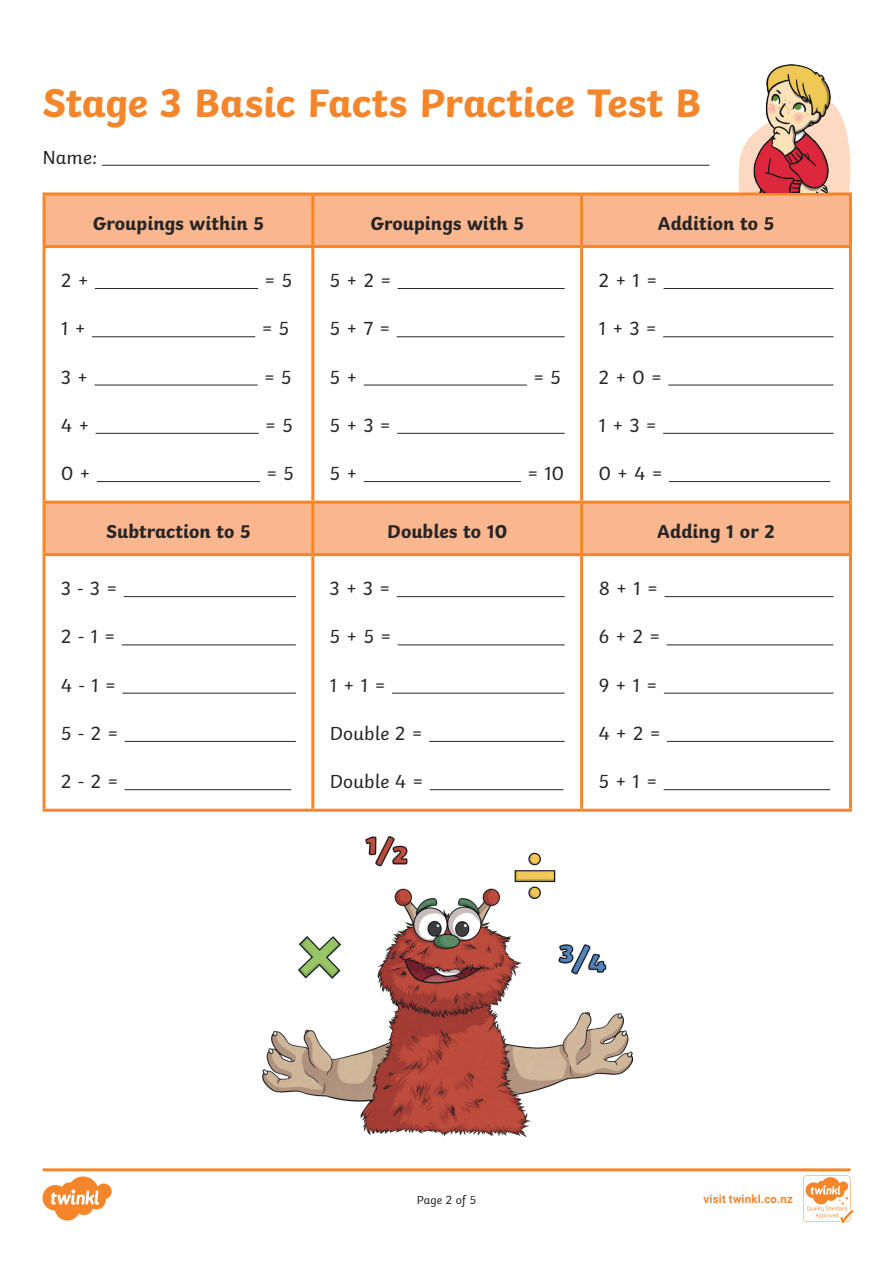
<style>
.page{position:relative;width:893px;height:1263px;background:#fff}
.page>*{position:absolute;margin:0;border:0;box-sizing:border-box;transform-origin:0 0}
.Heading_1{font:700 42px "Twinkl";letter-spacing:-.005em;color:#f5852a}
.KS2_Body_Copy{font:19.5px "Twinkl";color:#282526}
.KS2_Body_Copy-2{font:700 19.5px "Twinkl";color:#282526}
.Indented_Lettered_Bu{font:19.5px "Twinkl";color:#282526}
.t1{font:12px "Twinkl";letter-spacing:-.005em;color:#282526}
.Logo_URL_-_Colour{font:700 11.4px "Roboto";letter-spacing:.02em;color:#f5852a}
</style>
<div class="page">
<svg style="left:738px;top:103px;width:112px;height:89px"></svg>
<hr style="left:102px;top:165px;width:607px;height:1px;background:#282526">
<svg style="left:46px;top:195px;width:803px;height:358px"></svg>
<hr style="left:43px;top:192px;width:270px;height:3px;background:#f5852a">
<hr style="left:43px;top:195px;width:3px;height:50px;background:#f5852a">
<hr style="left:313px;top:192px;width:269px;height:3px;background:#f5852a">
<hr style="left:311px;top:195px;width:3px;height:50px;background:#f5852a">
<hr style="left:582px;top:192px;width:270px;height:3px;background:#f5852a">
<hr style="left:580px;top:195px;width:3px;height:50px;background:#f5852a">
<hr style="left:849px;top:195px;width:3px;height:50px;background:#f5852a">
<hr style="left:43px;top:245px;width:270px;height:3px;background:#f5852a">
<hr style="left:43px;top:248px;width:3px;height:253px;background:#f5852a">
<hr style="left:313px;top:245px;width:269px;height:3px;background:#f5852a">
<hr style="left:311px;top:248px;width:3px;height:253px;background:#f5852a">
<hr style="left:582px;top:245px;width:270px;height:3px;background:#f5852a">
<hr style="left:580px;top:248px;width:3px;height:253px;background:#f5852a">
<hr style="left:849px;top:248px;width:3px;height:253px;background:#f5852a">
<hr style="left:43px;top:501px;width:270px;height:3px;background:#f5852a">
<hr style="left:43px;top:504px;width:3px;height:49px;background:#f5852a">
<hr style="left:313px;top:501px;width:269px;height:3px;background:#f5852a">
<hr style="left:311px;top:504px;width:3px;height:49px;background:#f5852a">
<hr style="left:582px;top:501px;width:270px;height:3px;background:#f5852a">
<hr style="left:580px;top:504px;width:3px;height:49px;background:#f5852a">
<hr style="left:849px;top:504px;width:3px;height:49px;background:#f5852a">
<hr style="left:43px;top:553px;width:270px;height:3px;background:#f5852a">
<hr style="left:43px;top:556px;width:3px;height:253px;background:#f5852a">
<hr style="left:313px;top:553px;width:269px;height:3px;background:#f5852a">
<hr style="left:311px;top:556px;width:3px;height:253px;background:#f5852a">
<hr style="left:582px;top:553px;width:270px;height:3px;background:#f5852a">
<hr style="left:580px;top:556px;width:3px;height:253px;background:#f5852a">
<hr style="left:849px;top:556px;width:3px;height:253px;background:#f5852a">
<hr style="left:43px;top:809px;width:270px;height:3px;background:#f5852a">
<hr style="left:313px;top:809px;width:269px;height:3px;background:#f5852a">
<hr style="left:582px;top:809px;width:270px;height:3px;background:#f5852a">
<hr style="left:95px;top:288px;width:163px;height:1px;background:#282526">
<hr style="left:92px;top:336px;width:163px;height:1px;background:#282526">
<hr style="left:94px;top:385px;width:164px;height:1px;background:#282526">
<hr style="left:96px;top:433px;width:163px;height:1px;background:#282526">
<hr style="left:97px;top:481px;width:163px;height:1px;background:#282526">
<hr style="left:398px;top:288px;width:167px;height:1px;background:#282526">
<hr style="left:397px;top:336px;width:168px;height:1px;background:#282526">
<hr style="left:364px;top:385px;width:163px;height:1px;background:#282526">
<hr style="left:397px;top:433px;width:168px;height:1px;background:#282526">
<hr style="left:364px;top:481px;width:157px;height:1px;background:#282526">
<hr style="left:664px;top:288px;width:169px;height:1px;background:#282526">
<hr style="left:663px;top:336px;width:170px;height:1px;background:#282526">
<hr style="left:668px;top:385px;width:165px;height:1px;background:#282526">
<hr style="left:663px;top:433px;width:170px;height:1px;background:#282526">
<hr style="left:669px;top:481px;width:161px;height:1px;background:#282526">
<hr style="left:124px;top:596px;width:172px;height:1px;background:#282526">
<hr style="left:122px;top:644px;width:174px;height:1px;background:#282526">
<hr style="left:122px;top:693px;width:174px;height:1px;background:#282526">
<hr style="left:125px;top:741px;width:171px;height:1px;background:#282526">
<hr style="left:125px;top:789px;width:166px;height:1px;background:#282526">
<hr style="left:397px;top:596px;width:168px;height:1px;background:#282526">
<hr style="left:398px;top:644px;width:167px;height:1px;background:#282526">
<hr style="left:392px;top:693px;width:173px;height:1px;background:#282526">
<hr style="left:429px;top:741px;width:136px;height:1px;background:#282526">
<hr style="left:430px;top:789px;width:133px;height:1px;background:#282526">
<hr style="left:664px;top:596px;width:169px;height:1px;background:#282526">
<hr style="left:667px;top:644px;width:166px;height:1px;background:#282526">
<hr style="left:664px;top:693px;width:169px;height:1px;background:#282526">
<hr style="left:667px;top:741px;width:166px;height:1px;background:#282526">
<hr style="left:664px;top:789px;width:166px;height:1px;background:#282526">
<img style="left:262px;top:836px;width:370px;height:300px">
<svg style="left:43px;top:1168px;width:810px;height:55px"></svg>
<img style="left:739px;top:65px;width:93px;height:127px">
<p class="Heading_1" style="left:43px;top:68px;width:660px">Stage 3 Basic Facts Practice Test B</p>
<p class="Indented_Lettered_Bu" style="left:42px;top:142px;width:56px">Name:</p>
<p class="KS2_Body_Copy-2" style="left:93px;top:207px;width:173px">Groupings within 5</p>
<p class="KS2_Body_Copy-2" style="left:370px;top:207px;width:155px">Groupings with 5</p>
<p class="KS2_Body_Copy-2" style="left:658px;top:207px;width:118px">Addition to 5</p>
<p class="KS2_Body_Copy" style="left:61px;top:265px;width:29px">2 +</p>
<p class="KS2_Body_Copy" style="left:264px;top:265px;width:29px">= 5</p>
<p class="KS2_Body_Copy" style="left:61px;top:314px;width:26px">1 +</p>
<p class="KS2_Body_Copy" style="left:261px;top:314px;width:29px">= 5</p>
<p class="KS2_Body_Copy" style="left:61px;top:362px;width:29px">3 +</p>
<p class="KS2_Body_Copy" style="left:264px;top:362px;width:29px">= 5</p>
<p class="KS2_Body_Copy" style="left:61px;top:410px;width:30px">4 +</p>
<p class="KS2_Body_Copy" style="left:265px;top:410px;width:29px">= 5</p>
<p class="KS2_Body_Copy" style="left:61px;top:458px;width:31px">0 +</p>
<p class="KS2_Body_Copy" style="left:266px;top:458px;width:29px">= 5</p>
<p class="KS2_Body_Copy" style="left:330px;top:265px;width:63px">5 + 2 =</p>
<p class="KS2_Body_Copy" style="left:330px;top:314px;width:62px">5 + 7 =</p>
<p class="KS2_Body_Copy" style="left:330px;top:362px;width:29px">5 +</p>
<p class="KS2_Body_Copy" style="left:533px;top:362px;width:29px">= 5</p>
<p class="KS2_Body_Copy" style="left:330px;top:410px;width:63px">5 + 3 =</p>
<p class="KS2_Body_Copy" style="left:330px;top:458px;width:29px">5 +</p>
<p class="KS2_Body_Copy" style="left:527px;top:458px;width:39px">= 10</p>
<p class="KS2_Body_Copy" style="left:599px;top:265px;width:60px">2 + 1 =</p>
<p class="KS2_Body_Copy" style="left:599px;top:314px;width:60px">1 + 3 =</p>
<p class="KS2_Body_Copy" style="left:599px;top:362px;width:65px">2 + 0 =</p>
<p class="KS2_Body_Copy" style="left:599px;top:410px;width:60px">1 + 3 =</p>
<p class="KS2_Body_Copy" style="left:599px;top:458px;width:66px">0 + 4 =</p>
<p class="KS2_Body_Copy-2" style="left:106px;top:515px;width:146px">Subtraction to 5</p>
<p class="KS2_Body_Copy-2" style="left:387px;top:515px;width:121px">Doubles to 10</p>
<p class="KS2_Body_Copy-2" style="left:657px;top:515px;width:119px">Adding 1 or 2</p>
<p class="KS2_Body_Copy" style="left:61px;top:574px;width:58px">3 - 3 =</p>
<p class="KS2_Body_Copy" style="left:61px;top:622px;width:56px">2 - 1 =</p>
<p class="KS2_Body_Copy" style="left:61px;top:670px;width:57px">4 - 1 =</p>
<p class="KS2_Body_Copy" style="left:61px;top:718px;width:59px">5 - 2 =</p>
<p class="KS2_Body_Copy" style="left:61px;top:767px;width:59px">2 - 2 =</p>
<p class="KS2_Body_Copy" style="left:330px;top:574px;width:62px">3 + 3 =</p>
<p class="KS2_Body_Copy" style="left:330px;top:622px;width:63px">5 + 5 =</p>
<p class="KS2_Body_Copy" style="left:330px;top:670px;width:58px">1 + 1 =</p>
<p class="KS2_Body_Copy" style="left:330px;top:718px;width:95px">Double 2 =</p>
<p class="KS2_Body_Copy" style="left:330px;top:767px;width:95px">Double 4 =</p>
<p class="KS2_Body_Copy" style="left:599px;top:574px;width:61px">8 + 1 =</p>
<p class="KS2_Body_Copy" style="left:599px;top:622px;width:63px">6 + 2 =</p>
<p class="KS2_Body_Copy" style="left:599px;top:670px;width:61px">9 + 1 =</p>
<p class="KS2_Body_Copy" style="left:599px;top:718px;width:64px">4 + 2 =</p>
<p class="KS2_Body_Copy" style="left:599px;top:767px;width:60px">5 + 1 =</p>
<p class="t1" style="left:417px;top:1191px;width:61px">Page 2 of 5</p>
<p class="Logo_URL_-_Colour" style="left:704px;top:1191px;width:91px">visit twinkl.co.nz</p>
</div>
